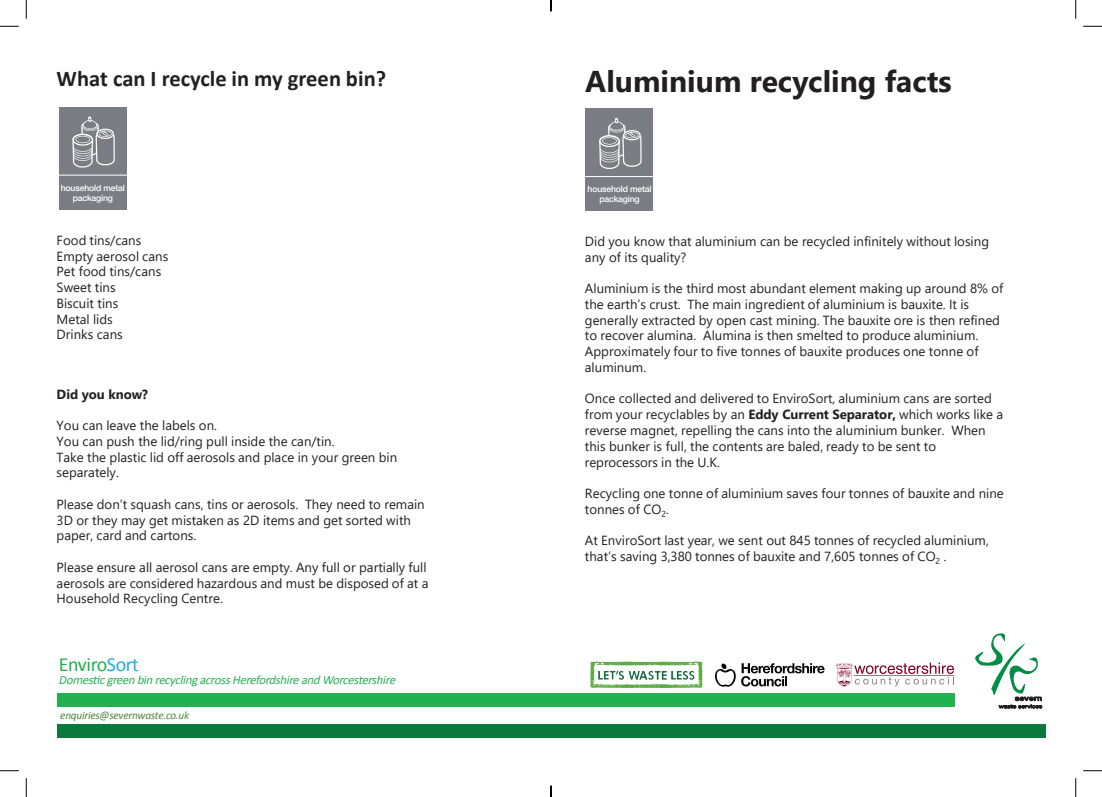
<style>
.page{position:relative;width:1102px;height:797px;background:#fff}
.page>*{position:absolute;margin:0;border:0;box-sizing:border-box;transform-origin:0 0}
.t1{font:700 30px "Segoe UI";color:#231f20}
.t2{font:700 22.5px "Calibri";color:#231f20}
.t3{font:20px "Calibri";letter-spacing:-.02em;color:#23b050}
.t4{font:13.25px/15.8px "Segoe UI";color:#231f20}
.t5{font:700 13.25px "Segoe UI";color:#231f20}
.t6{font:italic 12.5px "Calibri";color:#23b050}
.t7{font:italic 11.25px "Calibri";letter-spacing:-.02em;color:#54833b}
.t8{font:500 8.62px/10.1px "Helvetica Neue";letter-spacing:-.02em;color:#fff;text-align:center}
.s1{color:#1fade4}
.s2{font-weight:700}
</style>
<div class="page">
<div style="left:59px;top:107px;width:67px;height:103px;background:#7a7e84"></div>
<div style="left:585px;top:109px;width:68px;height:102px;background:#7a7e84"></div>
<hr style="left:56px;top:175px;width:72px;height:1px;background:#fff">
<hr style="left:583px;top:176px;width:71px;height:1px;background:#fff">
<svg style="left:72px;top:116px;width:43px;height:52px"></svg>
<svg style="left:599px;top:118px;width:42px;height:51px"></svg>
<div style="left:57px;top:724px;width:988px;height:14px;background:#0b783d"></div>
<div style="left:57px;top:693px;width:897px;height:14px;background:#23b050"></div>
<svg style="left:835px;top:662px;width:118px;height:24px"></svg>
<svg style="left:715px;top:663px;width:109px;height:23px"></svg>
<img style="left:590px;top:661px;width:113px;height:27px">
<svg style="left:975px;top:633px;width:66px;height:75px"></svg>
<svg style="left:0;top:25px;width:19px;height:2px"></svg>
<svg style="left:1083px;top:25px;width:18px;height:2px"></svg>
<svg style="left:0;top:770px;width:19px;height:1px"></svg>
<svg style="left:1083px;top:770px;width:18px;height:1px"></svg>
<svg style="left:25px;top:0;width:2px;height:19px"></svg>
<svg style="left:25px;top:778px;width:2px;height:19px"></svg>
<svg style="left:1075px;top:0;width:1px;height:19px"></svg>
<svg style="left:1075px;top:778px;width:1px;height:19px"></svg>
<svg style="left:550px;top:785px;width:1px;height:12px"></svg>
<h2 class="t2" style="left:57px;top:69px;width:331px">What can I recycle in my green bin?</h2>
<h1 class="t1" style="left:585px;top:59px;width:368px">Aluminium recycling facts</h1>
<p class="t8" style="left:61px;top:182px;width:65px">household metal packaging</p>
<p class="t8" style="left:587px;top:184px;width:65px">household metal packaging</p>
<p class="t4" style="left:57px;top:231px;width:113px">Food tins/cans<br>Empty aerosol cans<br>Pet food tins/cans<br>Sweet tins<br>Biscuit tins<br>Metal lids<br>Drinks cans</p>
<p class="t5" style="left:57px;top:384px;width:93px">Did you know?</p>
<p class="t4" style="left:57px;top:417px;width:342px">You can leave the labels on.<br>You can push the lid/ring pull inside the can/tin.<br>Take the plastic lid off aerosols and place in your green bin separately.</p>
<p class="t4" style="left:57px;top:495px;width:369px">Please don’t squash cans, tins or aerosols. They need to remain<br>3D or they may get mistaken as 2D items and get sorted with paper, card and cartons.</p>
<p class="t4" style="left:57px;top:558px;width:373px">Please ensure all aerosol cans are empty. Any full or partially full aerosols are considered hazardous and must be disposed of at a<br>Household Recycling Centre.</p>
<h3 class="t3" style="left:59px;top:656px;width:81px">Enviro<span class="s1">Sort</span></h3>
<p class="t6" style="left:59px;top:674px;width:341px">Domesticgreen bin recycling acrossHerefordshire and Worcestershire</p>
<p class="t7" style="left:60px;top:710px;width:130px">enquiries@severnwaste.co.uk</p>
<p class="t4" style="left:585px;top:232px;width:405px">Did you know that aluminium can be recycled infinitely without losing any of its quality?</p>
<p class="t4" style="left:585px;top:280px;width:420px">Aluminium is the third most abundant element making up around 8% of the earth’s crust. The main ingredient of aluminium is bauxite. It is generally extracted by open cast mining. The bauxite ore is then refined to recover alumina. Alumina is then smelted to produce aluminium.<br>Approximately four to five tonnes of bauxite produces one tonne of aluminum.</p>
<p class="t4" style="left:585px;top:390px;width:420px">Once collected and delivered to EnviroSort, aluminium cans are sorted from your recyclables by an <span class="s2">Eddy Current Separator,</span> which works like a reverse magnet, repelling the cans into the aluminium bunker. When this bunker is full, the contents are baled, ready to be sent to reprocessors in the U.K.</p>
<p class="t4" style="left:585px;top:484px;width:420px">Recycling one tonne of aluminium saves four tonnes of bauxite and nine tonnes of CO<sub>2</sub>.</p>
<p class="t4" style="left:585px;top:532px;width:405px">At EnviroSort last year, we sent out 845 tonnes of recycled aluminium, that’s saving 3,380 tonnes of bauxite and 7,605 tonnes of CO<sub>2</sub> .</p>
</div>
